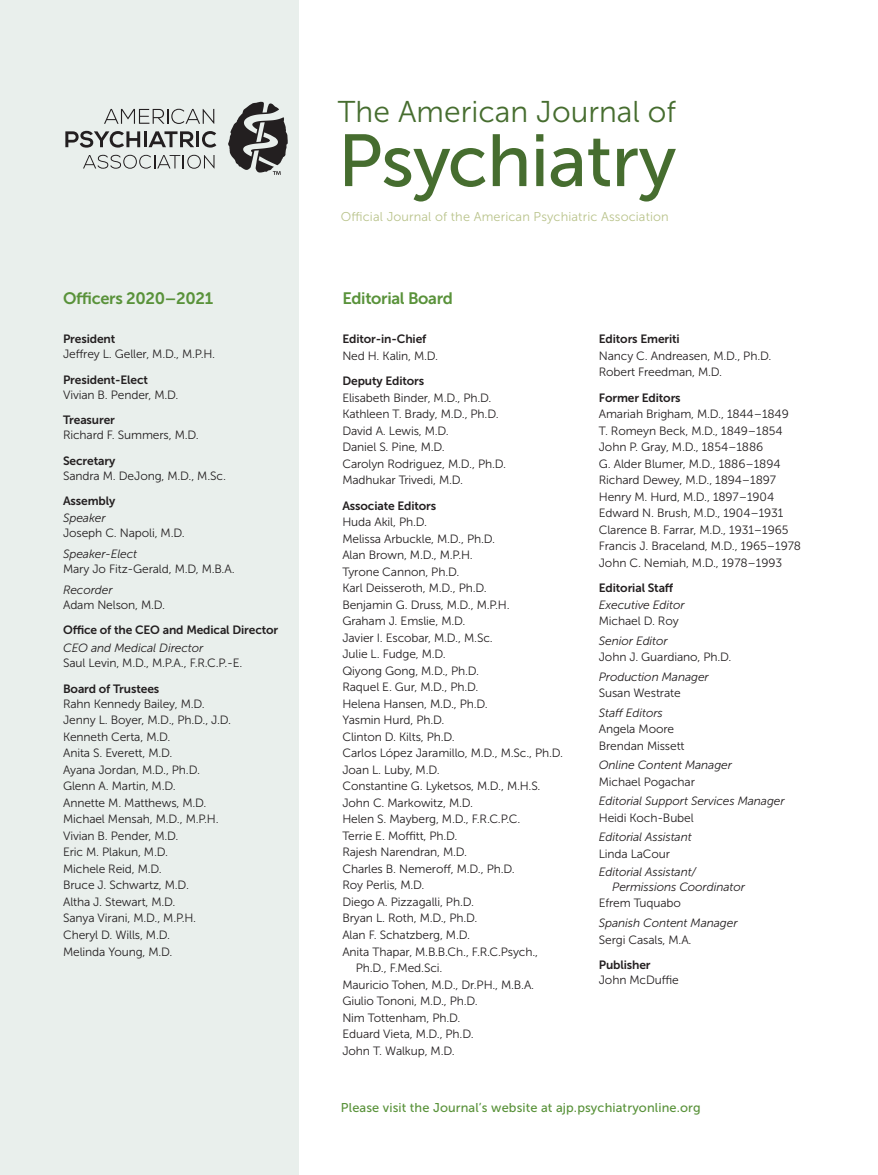
<style>
.page{position:relative;width:878px;height:1175px;background:#fff}
.page>*{position:absolute;margin:0;border:0;box-sizing:border-box;transform-origin:0 0}
.t1{font:73.5px "Museo Sans 500";letter-spacing:-.01em;color:#466d2f}
.t2{font:30px "Museo Sans 300";color:#466d2f}
.t3{font:16.5px "Museo Sans 700";letter-spacing:-.02em;color:#59923a}
.t4{font:12.75px "Museo Sans 500";letter-spacing:.01em;color:#59923a}
.t5{font:12.75px "Museo Sans 300";letter-spacing:.01em;color:#b9c38b}
.t6{font:12px/16.5px "Museo Sans 300";letter-spacing:-.01em;color:#231f20}
.t7{font:italic 12px/16.5px "Museo Sans 300";letter-spacing:-.01em;color:#231f20}
.t8{font:12px/16.5px "Museo Sans 700";letter-spacing:-.01em;color:#231f20}
.s1{font-family:"Museo Sans 700"}
.s2{font-family:"Museo Sans 300";font-style:italic}
.s3{font-style:italic}
.s4{font-family:"Museo Sans 300"}
.s5{font-family:"Museo Sans 700";font-style:normal}
.s6{font-style:normal}
</style>
<div class="page">
<div style="left:0;top:0;width:299px;height:1175px;background:#e9efec"></div>
<svg style="left:228px;top:101px;width:60px;height:74px"></svg>
<svg style="left:104px;top:109px;width:110px;height:15px"></svg>
<svg style="left:65px;top:131px;width:75px;height:17px"></svg>
<hr style="left:144px;top:131px;width:3px;height:16px;background:#231f20">
<svg style="left:148px;top:131px;width:46px;height:16px"></svg>
<hr style="left:196px;top:131px;width:3px;height:16px;background:#231f20">
<svg style="left:202px;top:131px;width:14px;height:17px"></svg>
<svg style="left:83px;top:155px;width:131px;height:14px"></svg>
<p class="t3" style="left:63px;top:289px;width:152px">Officers 2020–2021</p>
<p class="t6" style="left:63px;top:332px;width:154px;line-height:15px"><span class="s1">President<br></span>Jeffrey L. Geller, M.D., M.P.H.</p>
<p class="t6" style="left:63px;top:372px;width:117px;line-height:15px"><span class="s1">President-Elect<br></span>Vivian B. Pender, M.D.</p>
<p class="t6" style="left:63px;top:413px;width:137px;line-height:15px"><span class="s1">Treasurer<br></span>Richard F. Summers, M.D.</p>
<p class="t6" style="left:63px;top:453px;width:164px;line-height:15px"><span class="s1">Secretary<br></span>Sandra M. DeJong, M.D., M.Sc.</p>
<p class="t8" style="left:63px;top:493px;width:54px">Assembly<br><span class="s2">Speaker</span></p>
<p class="t6" style="left:63px;top:522px;width:123px;line-height:21px">Joseph C. Napoli, M.D.<br><span class="s3">Speaker-Elect</span></p>
<p class="t6" style="left:63px;top:558px;width:173px;line-height:21px">Mary Jo Fitz-Gerald, M.D, M.B.A.<br><span class="s3">Recorder</span></p>
<p class="t8" style="left:63px;top:592px;width:217px;line-height:25.5px"><span class="s4">Adam Nelson, M.D.<br></span>Office of the CEO and Medical Director</p>
<p class="t6" style="left:63px;top:641px;width:181px;line-height:15px"><span class="s3">CEO and Medical Director<br></span>Saul Levin, M.D., M.P.A., F.R.C.P.-E.</p>
<p class="t6" style="left:63px;top:681px;width:143px;line-height:15px"><span class="s1">Board of Trustees<br></span>Rahn Kennedy Bailey, M.D.</p>
<p class="t6" style="left:63px;top:712px;width:170px">Jenny L. Boyer, M.D., Ph.D., J.D.<br>Kenneth Certa, M.D.<br>Anita S. Everett, M.D.<br>Ayana Jordan, M.D., Ph.D.<br>Glenn A. Martin, M.D.<br>Annette M. Matthews, M.D.<br>Michael Mensah, M.D., M.P.H.<br>Vivian B. Pender, M.D.<br>Eric M. Plakun, M.D.<br>Michele Reid, M.D.<br>Bruce J. Schwartz, M.D.<br>Altha J. Stewart, M.D.<br>Sanya Virani, M.D., M.P.H.<br>Cheryl D. Wills, M.D.<br>Melinda Young, M.D.</p>
<p class="t2" style="left:338px;top:95px;width:339px">The American Journal of</p>
<p class="t1" style="left:338px;top:120px;width:340px">Psychiatry</p>
<p class="t5" style="left:341px;top:210px;width:329px">Official Journal of the American Psychiatric Association</p>
<p class="t3" style="left:342px;top:289px;width:112px">Editorial Board</p>
<p class="t8" style="left:342px;top:331px;width:97px">Editor-in-Chief<br><span class="s4">Ned H. Kalin, M.D.</span></p>
<p class="t6" style="left:342px;top:373px;width:165px"><span class="s1">Deputy Editors<br></span>Elisabeth Binder, M.D., Ph.D.<br>Kathleen T. Brady, M.D., Ph.D.<br>David A. Lewis, M.D.<br>Daniel S. Pine, M.D.<br>Carolyn Rodriguez, M.D., Ph.D.<br>Madhukar Trivedi, M.D.</p>
<p class="t8" style="left:342px;top:497px;width:95px">Associate Editors</p>
<p class="t6" style="left:342px;top:514px;width:86px">Huda Akil, Ph.D.</p>
<p class="t6" style="left:342px;top:530px;width:154px">Melissa Arbuckle, M.D., Ph.D.</p>
<p class="t6" style="left:342px;top:547px;width:132px">Alan Brown, M.D., M.P.H.</p>
<p class="t6" style="left:342px;top:563px;width:118px">Tyrone Cannon, Ph.D.</p>
<p class="t6" style="left:342px;top:580px;width:146px">Karl Deisseroth, M.D., Ph.D.</p>
<p class="t6" style="left:342px;top:596px;width:169px">Benjamin G. Druss, M.D., M.P.H.</p>
<p class="t6" style="left:342px;top:613px;width:124px">Graham J. Emslie, M.D.</p>
<p class="t6" style="left:342px;top:629px;width:152px">Javier I. Escobar, M.D., M.Sc.</p>
<p class="t6" style="left:342px;top:646px;width:105px">Julie L. Fudge, M.D.</p>
<p class="t6" style="left:342px;top:662px;width:138px">Qiyong Gong, M.D., Ph.D.</p>
<p class="t6" style="left:342px;top:679px;width:138px">Raquel E. Gur, M.D., Ph.D.</p>
<p class="t6" style="left:342px;top:695px;width:147px">Helena Hansen, M.D., Ph.D.</p>
<p class="t6" style="left:342px;top:712px;width:104px">Yasmin Hurd, Ph.D.</p>
<p class="t6" style="left:342px;top:728px;width:114px">Clinton D. Kilts, Ph.D.</p>
<p class="t6" style="left:342px;top:745px;width:222px">Carlos López Jaramillo, M.D., M.Sc., Ph.D.</p>
<p class="t6" style="left:342px;top:761px;width:99px">Joan L. Luby, M.D.</p>
<p class="t6" style="left:342px;top:778px;width:200px">Constantine G. Lyketsos, M.D., M.H.S.</p>
<p class="t6" style="left:342px;top:794px;width:132px">John C. Markowitz, M.D.</p>
<p class="t6" style="left:342px;top:811px;width:179px">Helen S. Mayberg, M.D., F.R.C.P.C.</p>
<p class="t6" style="left:342px;top:827px;width:117px">Terrie E. Moffitt, Ph.D.</p>
<p class="t6" style="left:342px;top:844px;width:126px">Rajesh Narendran, M.D.</p>
<p class="t6" style="left:342px;top:860px;width:174px">Charles B. Nemeroff, M.D., Ph.D.</p>
<p class="t6" style="left:342px;top:877px;width:84px">Roy Perlis, M.D.</p>
<p class="t6" style="left:342px;top:893px;width:133px">Diego A. Pizzagalli, Ph.D.</p>
<p class="t6" style="left:342px;top:910px;width:137px">Bryan L. Roth, M.D., Ph.D.</p>
<p class="t6" style="left:342px;top:926px;width:129px">Alan F. Schatzberg, M.D.</p>
<p class="t6" style="left:342px;top:943px;width:197px">Anita Thapar, M.B.B.Ch., F.R.C.Psych.,</p>
<p class="t6" style="left:356px;top:959px;width:88px">Ph.D., F.Med.Sci.</p>
<p class="t6" style="left:342px;top:976px;width:193px">Mauricio Tohen, M.D., Dr.PH., M.B.A.</p>
<p class="t6" style="left:342px;top:992px;width:137px">Giulio Tononi, M.D., Ph.D.</p>
<p class="t6" style="left:342px;top:1009px;width:119px">Nim Tottenham, Ph.D.</p>
<p class="t6" style="left:342px;top:1025px;width:133px">Eduard Vieta, M.D., Ph.D.</p>
<p class="t6" style="left:342px;top:1042px;width:114px">John T. Walkup, M.D.</p>
<p class="t6" style="left:599px;top:331px;width:174px"><span class="s1">Editors Emeriti<br></span>Nancy C. Andreasen, M.D., Ph.D.<br>Robert Freedman, M.D.</p>
<p class="t6" style="left:599px;top:389px;width:204px"><span class="s1">Former Editors<br></span>Amariah Brigham, M.D., 1844–1849<br>T. Romeyn Beck, M.D., 1849–1854<br>John P. Gray, M.D., 1854–1886<br>G. Alder Blumer, M.D., 1886–1894<br>Richard Dewey, M.D., 1894–1897<br>Henry M. Hurd, M.D., 1897–1904<br>Edward N. Brush, M.D., 1904–1931<br>Clarence B. Farrar, M.D., 1931–1965<br>Francis J. Braceland, M.D., 1965–1978<br>John C. Nemiah, M.D., 1978–1993</p>
<p class="t7" style="left:599px;top:580px;width:87px"><span class="s5">Editorial Staff<br></span>Executive Editor<br><span class="s6">Michael D. Roy</span></p>
<p class="t6" style="left:599px;top:632px;width:134px"><span class="s3">Senior Editor<br></span>John J. Guardiano, Ph.D.</p>
<p class="t7" style="left:599px;top:668px;width:112px">Production Manager<br><span class="s6">Susan Westrate</span></p>
<p class="t6" style="left:599px;top:704px;width:87px"><span class="s3">Staff Editors<br></span>Angela Moore<br>Brendan Missett</p>
<p class="t7" style="left:599px;top:757px;width:135px">Online Content Manager<br><span class="s6">Michael Pogachar</span></p>
<p class="t7" style="left:599px;top:793px;width:187px">Editorial Support Services Manager<br><span class="s6">Heidi Koch-Bubel</span></p>
<p class="t7" style="left:599px;top:829px;width:94px">Editorial Assistant<br><span class="s6">Linda LaCour</span></p>
<p class="t7" style="left:612px;top:864px;width:134px;line-height:15px;text-indent:-14px">Editorial Assistant/<br>Permissions Coordinator</p>
<p class="t7" style="left:599px;top:893px;width:140px;line-height:19.5px"><span class="s6">Efrem Tuquabo<br></span>Spanish Content Manager</p>
<p class="t6" style="left:599px;top:926px;width:94px;line-height:25.5px">Sergi Casals, M.A.<br><span class="s1">Publisher</span></p>
<p class="t6" style="left:599px;top:971px;width:81px">John McDuffie</p>
<p class="t4" style="left:341px;top:1100px;width:361px">Please visit the Journal’s website at ajp.psychiatryonline.org</p>
</div>
